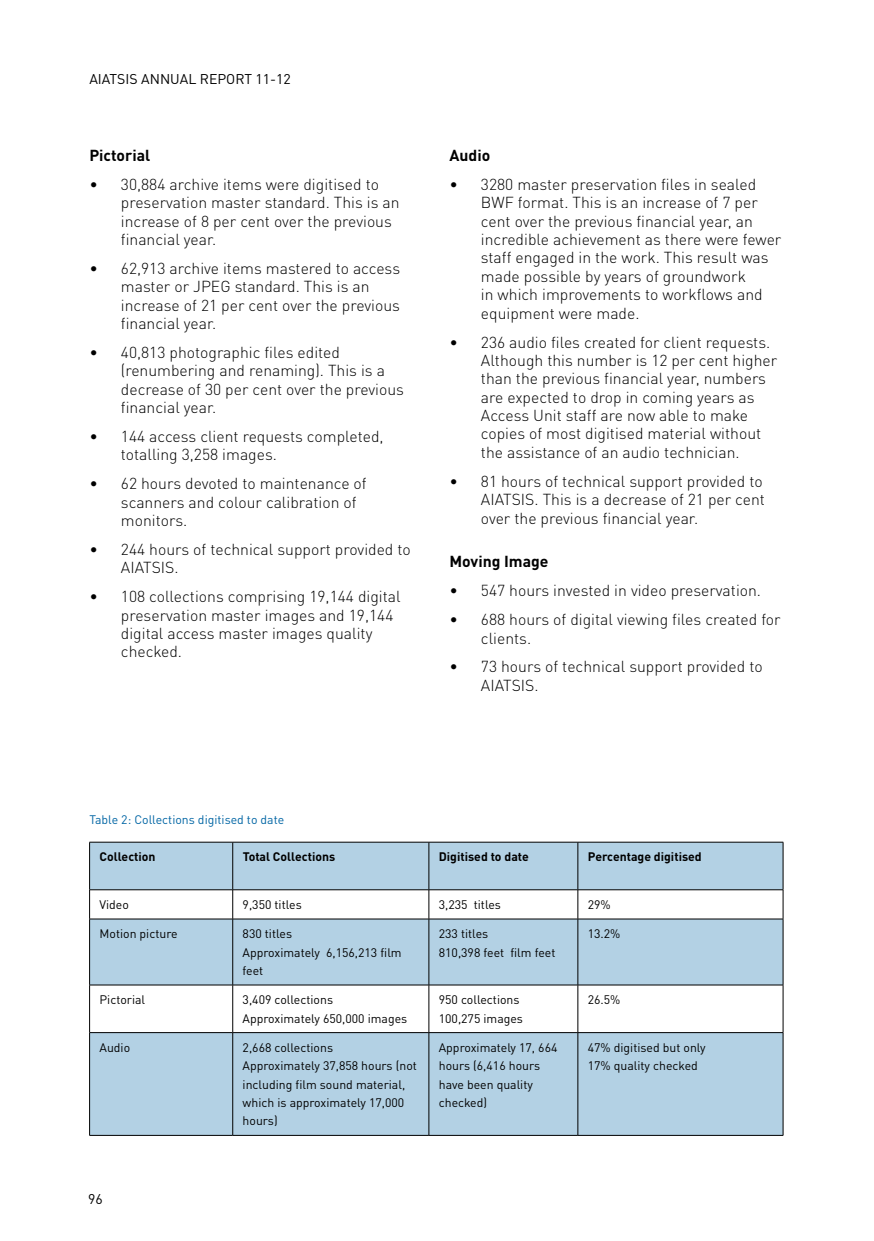
<style>
.page{position:relative;width:874px;height:1241px;background:#fff}
.page>*{position:absolute;margin:0;border:0;box-sizing:border-box;transform-origin:0 0}
.t1{font:300 15.75px/18.4px "DINOT";color:#000}
.t2{font:700 15.75px "DINOT";color:#000}
.t3{font:14px "DINOT";color:#000}
.t4{font:12.25px/18.4px "DINOT";color:#000}
.t5{font:700 12.25px "DINOT";color:#000}
.t6{font:12.25px "DINOT";color:#0065a4}
</style>
<div class="page">
<svg style="left:90px;top:842px;width:692px;height:142px;fill:#b3d1e4"></svg>
<div style="left:90px;top:1033px;width:692px;height:101px;background:#b3d1e4"></div>
<hr style="left:89px;top:1134px;width:143px;height:1px;background:#000">
<hr style="left:232px;top:1134px;width:196px;height:1px;background:#000">
<hr style="left:89px;top:841px;width:143px;height:1px;background:#000">
<hr style="left:89px;top:842px;width:1px;height:47px;background:#000">
<hr style="left:232px;top:841px;width:196px;height:1px;background:#000">
<hr style="left:232px;top:842px;width:1px;height:47px;background:#000">
<hr style="left:428px;top:841px;width:149px;height:1px;background:#000">
<hr style="left:428px;top:842px;width:1px;height:47px;background:#000">
<hr style="left:577px;top:841px;width:205px;height:1px;background:#000">
<hr style="left:577px;top:842px;width:1px;height:47px;background:#000">
<hr style="left:782px;top:842px;width:1px;height:47px;background:#000">
<hr style="left:89px;top:889px;width:143px;height:1px;background:#000">
<svg style="left:89px;top:889px;width:1px;height:29px"></svg>
<hr style="left:232px;top:889px;width:196px;height:1px;background:#000">
<svg style="left:232px;top:889px;width:1px;height:29px"></svg>
<hr style="left:428px;top:889px;width:149px;height:1px;background:#000">
<svg style="left:428px;top:889px;width:1px;height:29px"></svg>
<hr style="left:577px;top:889px;width:205px;height:1px;background:#000">
<svg style="left:577px;top:889px;width:1px;height:29px"></svg>
<svg style="left:782px;top:889px;width:1px;height:29px"></svg>
<hr style="left:89px;top:918px;width:143px;height:1px;background:#000">
<hr style="left:89px;top:919px;width:1px;height:65px;background:#000">
<hr style="left:232px;top:918px;width:196px;height:1px;background:#000">
<hr style="left:232px;top:919px;width:1px;height:65px;background:#000">
<hr style="left:428px;top:918px;width:149px;height:1px;background:#000">
<hr style="left:428px;top:919px;width:1px;height:65px;background:#000">
<hr style="left:577px;top:918px;width:205px;height:1px;background:#000">
<hr style="left:577px;top:919px;width:1px;height:65px;background:#000">
<hr style="left:782px;top:919px;width:1px;height:65px;background:#000">
<hr style="left:89px;top:984px;width:143px;height:1px;background:#000">
<hr style="left:89px;top:985px;width:1px;height:47px;background:#000">
<hr style="left:232px;top:984px;width:196px;height:1px;background:#000">
<hr style="left:232px;top:985px;width:1px;height:47px;background:#000">
<hr style="left:428px;top:984px;width:149px;height:1px;background:#000">
<hr style="left:428px;top:985px;width:1px;height:47px;background:#000">
<hr style="left:577px;top:984px;width:205px;height:1px;background:#000">
<hr style="left:577px;top:985px;width:1px;height:47px;background:#000">
<hr style="left:782px;top:985px;width:1px;height:47px;background:#000">
<hr style="left:89px;top:1032px;width:143px;height:1px;background:#000">
<hr style="left:89px;top:1032px;width:1px;height:102px;background:#000">
<hr style="left:232px;top:1032px;width:196px;height:1px;background:#000">
<hr style="left:232px;top:1032px;width:1px;height:102px;background:#000">
<hr style="left:428px;top:1032px;width:149px;height:1px;background:#000">
<hr style="left:428px;top:1032px;width:1px;height:102px;background:#000">
<hr style="left:577px;top:1032px;width:205px;height:1px;background:#000">
<hr style="left:577px;top:1032px;width:1px;height:102px;background:#000">
<hr style="left:782px;top:1032px;width:1px;height:102px;background:#000">
<hr style="left:428px;top:1134px;width:149px;height:1px;background:#000">
<hr style="left:577px;top:1134px;width:205px;height:1px;background:#000">
<p class="t3" style="left:89px;top:70px;width:203px">AIATSIS ANNUAL REPORT 11-12</p>
<p class="t2" style="left:89px;top:145px;width:62px">Pictorial</p>
<p class="t1" style="left:121px;top:175px;width:280px;text-indent:-32px">• 30,884 archive items were digitised to preservation master standard. This is an increase of 8 per cent over the previous financial year.</p>
<p class="t1" style="left:121px;top:259px;width:280px;text-indent:-32px">• 62,913 archive items mastered to access master or JPEG standard. This is an increase of 21 per cent over the previous financial year.</p>
<p class="t1" style="left:121px;top:343px;width:284px;text-indent:-32px">• 40,813 photographic files edited (renumbering and renaming). This is a decrease of 30 per cent over the previous financial year.</p>
<p class="t1" style="left:121px;top:427px;width:264px;text-indent:-32px">• 144 access client requests completed, totalling 3,258 images.</p>
<p class="t1" style="left:121px;top:474px;width:247px;text-indent:-32px">• 62 hours devoted to maintenance of scanners and colour calibration of monitors.</p>
<p class="t1" style="left:121px;top:540px;width:291px;text-indent:-32px">• 244 hours of technical support provided to<br>AIATSIS.</p>
<p class="t1" style="left:121px;top:587px;width:281px;text-indent:-32px">• 108 collections comprising 19,144 digital preservation master images and 19,144 digital access master images quality checked.</p>
<p class="t2" style="left:449px;top:145px;width:42px">Audio</p>
<p class="t1" style="left:480px;top:175px;width:302px;text-indent:-32px">• 3280 master preservation files in sealed BWF format. This is an increase of 7 per cent over the previous financial year, an incredible achievement as there were fewer staff engaged in the work. This result was made possible by years of groundwork<br>in which improvements to workflows and equipment were made.</p>
<p class="t1" style="left:480px;top:332px;width:297px;text-indent:-32px">• 236 audio files created for client requests.<br>Although this number is 12 per cent higher than the previous financial year, numbers are expected to drop in coming years as Access Unit staff are now able to make copies of most digitised material without the assistance of an audio technician.</p>
<p class="t1" style="left:480px;top:471px;width:285px;text-indent:-32px">• 81 hours of technical support provided to<br>AIATSIS. This is a decrease of 21 per cent over the previous financial year.</p>
<p class="t2" style="left:449px;top:551px;width:101px">Moving I mage</p>
<p class="t1" style="left:449px;top:581px;width:313px">• 547 hours invested in video preservation.</p>
<p class="t1" style="left:480px;top:610px;width:301px;text-indent:-32px">• 688 hours of digital viewing files created for clients.</p>
<p class="t1" style="left:480px;top:657px;width:283px;text-indent:-32px">• 73 hours of technical support provided to<br>AIATSIS.</p>
<p class="t6" style="left:89px;top:812px;width:196px">Table 2: Collections digitised to date</p>
<p class="t5" style="left:99px;top:848px;width:58px">Collection</p>
<p class="t5" style="left:242px;top:848px;width:94px">Total Collections</p>
<p class="t5" style="left:438px;top:848px;width:91px">Digitised to date</p>
<p class="t5" style="left:587px;top:848px;width:115px">Percentage digitised</p>
<p class="t4" style="left:99px;top:895px;width:31px">Video</p>
<p class="t4" style="left:242px;top:895px;width:61px">9,350 titles</p>
<p class="t4" style="left:438px;top:895px;width:64px">3,235 titles</p>
<p class="t4" style="left:587px;top:895px;width:24px">29%</p>
<p class="t4" style="left:99px;top:924px;width:80px">Motion picture</p>
<p class="t4" style="left:242px;top:924px;width:160px">830 titles<br>Approximately 6,156,213 film feet</p>
<p class="t4" style="left:438px;top:924px;width:118px">233 titles<br>810,398 feet film feet</p>
<p class="t4" style="left:587px;top:924px;width:34px">13.2%</p>
<p class="t4" style="left:99px;top:990px;width:47px">Pictorial</p>
<p class="t4" style="left:242px;top:990px;width:166px">3,409 collections<br>Approximately 650,000 images</p>
<p class="t4" style="left:438px;top:990px;width:86px">950 collections<br>100,275 images</p>
<p class="t4" style="left:587px;top:990px;width:34px">26.5%</p>
<p class="t4" style="left:99px;top:1037px;width:32px">Audio</p>
<p class="t4" style="left:242px;top:1037px;width:176px">2,668 collections<br>Approximately 37,858 hours (not including film sound material, which is approximately 17,000 hours)</p>
<p class="t4" style="left:438px;top:1037px;width:120px">Approximately 17, 664 hours (6,416 hours have been quality checked)</p>
<p class="t4" style="left:587px;top:1037px;width:119px">47% digitised but only<br>17% quality checked</p>
<p class="t3" style="left:88px;top:1189px;width:16px">96</p>
</div>
